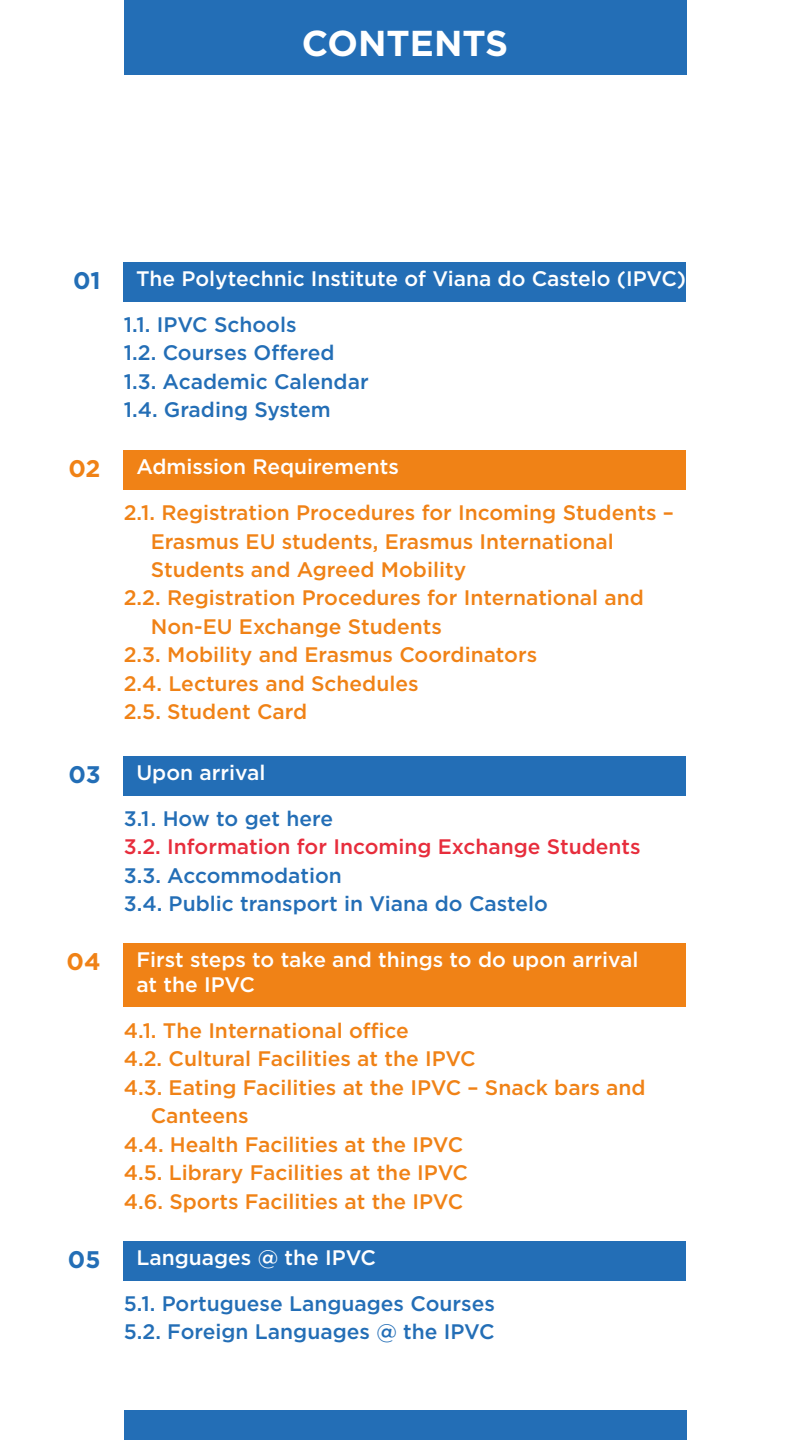
<style>
.page{position:relative;width:810px;height:1440px;background:#fff}
.page>*{position:absolute;margin:0;border:0;box-sizing:border-box;transform-origin:0 0}
.t1{font:700 36px "Gotham";color:#fff}
.t2{font:700 24px "Gotham";color:#236eb6}
.t3{font:700 24px "Gotham";color:#f08216}
.t4{font:500 21px "Gotham";color:#f08216}
.t5{font:500 21px/28.5px "Gotham";color:#236eb6}
.t6{font:500 21px/25.2px "Gotham";color:#fff}
.t7{font:500 21px "Gotham";color:#e72d3c}
</style>
<div class="page">
<div style="left:124px;top:0;width:562px;height:75px;background:#236eb6"></div>
<div style="left:124px;top:262px;width:562px;height:40px;background:#236eb6"></div>
<div style="left:124px;top:450px;width:562px;height:40px;background:#f08216"></div>
<div style="left:124px;top:756px;width:562px;height:40px;background:#236eb6"></div>
<div style="left:124px;top:1241px;width:562px;height:39px;background:#236eb6"></div>
<div style="left:124px;top:943px;width:562px;height:64px;background:#f08216"></div>
<div style="left:124px;top:1410px;width:562px;height:30px;background:#236eb6"></div>
<h1 class="t1" style="left:302px;top:19px;width:208px">CONTENTS</h1>
<p class="t2" style="left:73px;top:264px;width:29px">01</p>
<p class="t6" style="left:136px;top:266px;width:552px">The Polytechnic Institute of Viana do Castelo (IPVC)</p>
<p class="t5" style="left:124px;top:310px;width:246px">1.1. IPVC Schools<br>1.2. Courses Offered<br>1.3. Academic Calendar<br>1.4. Grading System</p>
<p class="t3" style="left:68px;top:452px;width:34px">02</p>
<p class="t6" style="left:136px;top:454px;width:264px">Admission Requirements</p>
<p class="t4" style="left:124px;top:499px;width:552px">2.1. Registration Procedures for Incoming Students –</p>
<p class="t4" style="left:151px;top:527px;width:465px">Erasmus EU students, Erasmus International</p>
<p class="t4" style="left:151px;top:556px;width:317px">Students and Agreed Mobility</p>
<p class="t4" style="left:124px;top:584px;width:522px">2.2. Registration Procedures for International and</p>
<p class="t4" style="left:151px;top:613px;width:293px">Non-EU Exchange Students</p>
<p class="t4" style="left:124px;top:641px;width:415px">2.3. Mobility and Erasmus Coordinators</p>
<p class="t4" style="left:124px;top:670px;width:296px">2.4. Lectures and Schedules</p>
<p class="t4" style="left:124px;top:698px;width:185px">2.5. Student Card</p>
<p class="t2" style="left:68px;top:758px;width:34px">03</p>
<p class="t6" style="left:136px;top:760px;width:131px">Upon arrival</p>
<p class="t5" style="left:124px;top:804px;width:211px">3.1. How to get here</p>
<p class="t7" style="left:124px;top:833px;width:519px">3.2. Information for Incoming Exchange Students</p>
<p class="t5" style="left:124px;top:861px;width:426px">3.3. Accommodation<br>3.4. Public transport in Viana do Castelo</p>
<p class="t3" style="left:67px;top:945px;width:36px">04</p>
<p class="t6" style="left:136px;top:947px;width:504px">First steps to take and things to do upon arrival at the IPVC</p>
<p class="t4" style="left:124px;top:1017px;width:287px">4.1. The International office</p>
<p class="t4" style="left:124px;top:1045px;width:354px">4.2. Cultural Facilities at the IPVC</p>
<p class="t4" style="left:124px;top:1074px;width:523px">4.3. Eating Facilities at the IPVC – Snack bars and</p>
<p class="t4" style="left:151px;top:1102px;width:100px">Canteens</p>
<p class="t4" style="left:124px;top:1131px;width:341px">4.4. Health Facilities at the IPVC</p>
<p class="t4" style="left:124px;top:1159px;width:346px">4.5. Library Facilities at the IPVC</p>
<p class="t4" style="left:124px;top:1188px;width:341px">4.6. Sports Facilities at the IPVC</p>
<p class="t2" style="left:68px;top:1243px;width:34px">05</p>
<p class="t6" style="left:136px;top:1245px;width:241px">Languages @ the IPVC</p>
<p class="t5" style="left:124px;top:1289px;width:373px">5.1. Portuguese Languages Courses<br>5.2. Foreign Languages @ the IPVC</p>
</div>
